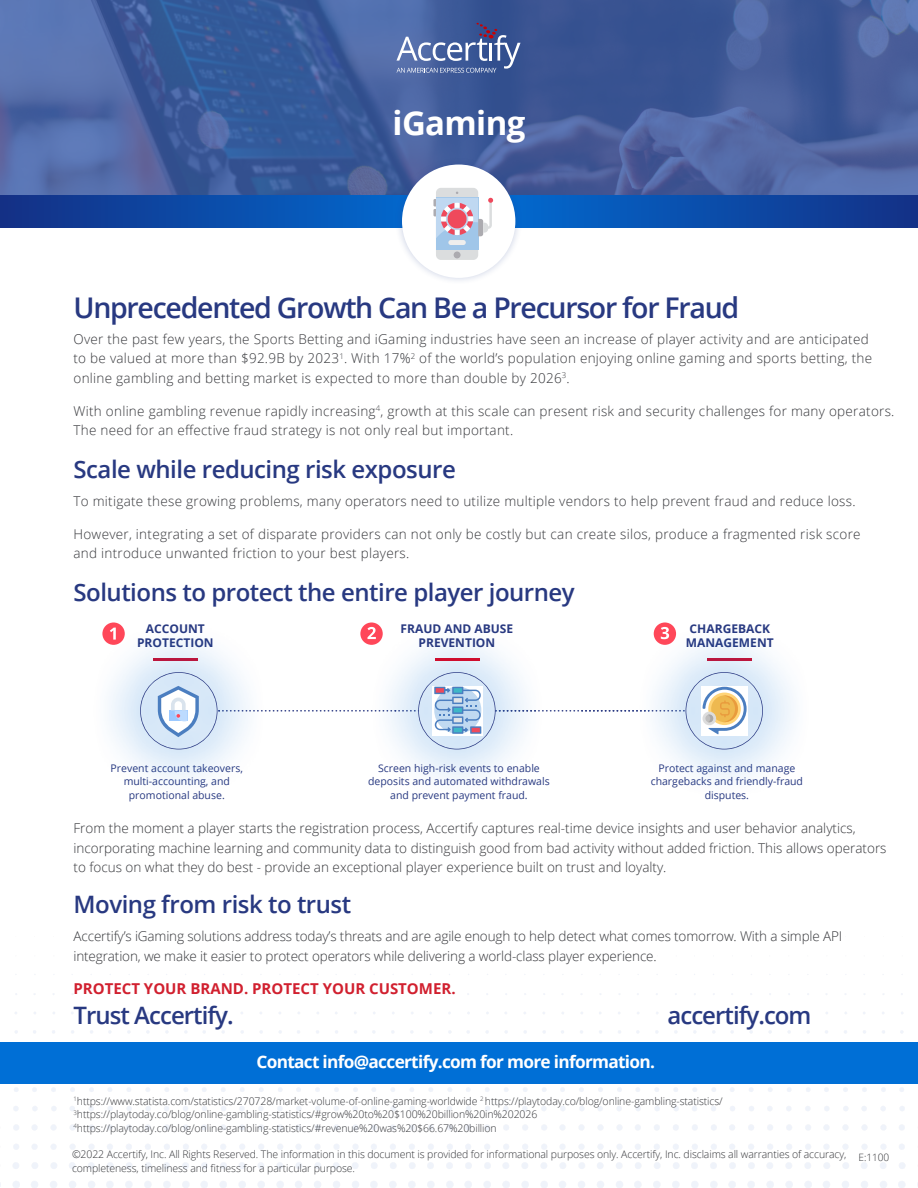
<style>
.page{position:relative;width:918px;height:1188px;background:#fff}
.page>*{position:absolute;margin:0;border:0;box-sizing:border-box;transform-origin:0 0}
.t1{font:700 33px "Open Sans";letter-spacing:-.02em;color:#fff}
.t2{font:600 28.5px "Open Sans";letter-spacing:-.045em;color:#283981}
.t3{font:600 24px "Open Sans";letter-spacing:-.02em;color:#283981}
.t4{font:600 24px "Open Sans";letter-spacing:-.04em;color:#283981}
.t5{font:700 17.25px "Open Sans";letter-spacing:-.04em;color:#fff}
.t6{font:700 15px "Open Sans";color:#d1202f}
.t7{font:300 13.5px/19.5px "Open Sans";letter-spacing:.02em;color:#35363a}
.t8{font:300 13.5px/19.5px "Open Sans";color:#35363a}
.t9{font:300 13.5px/19.5px "Open Sans";letter-spacing:-.01em;color:#35363a}
.t10{font:700 12px/13.5px "Open Sans";color:#283981;text-align:center}
.t11{font:300 10.5px/13.5px "Open Sans";letter-spacing:-.01em;color:#35363a}
.t12{font:10.5px/13.5px "Open Sans";color:#283981;text-align:center}
.t13{font:300 10.2px "Open Sans";color:#35363a}
</style>
<div class="page">
<svg style="left:0;top:0;width:918px;height:196px;background:#445f9d"></svg>
<img style="left:0;top:974px;width:918px;height:214px">
<svg style="left:0;top:196px;width:918px;height:31px;background:#0b4ba7"></svg>
<svg style="left:397px;top:23px;width:124px;height:50px;background:#6075a9"></svg>
<div style="left:394px;top:157px;width:129px;height:129px;background:#25408f;opacity:.25"></div>
<div style="left:402px;top:165px;width:113px;height:113px;background:#fff;border-radius:50%"></div>
<div style="left:0;top:1042px;width:918px;height:41px;background:#006fd6"></div>
<svg style="left:360px;top:622px;width:23px;height:23px"></svg>
<svg style="left:367px;top:627px;width:2px;height:12px"></svg>
<div style="left:436px;top:188px;width:42px;height:72px;background:#dbddde;border-radius:5px"></div>
<div style="left:436px;top:198px;width:42px;height:52px;background:#a0c6e9"></div>
<div style="left:454px;top:252px;width:7px;height:6px;background:#acabb0;border-radius:50%"></div>
<svg style="left:433px;top:192px;width:60px;height:46px"></svg>
<div style="left:448px;top:240px;width:18px;height:5px;background:#efeeed;border-radius:2px"></div>
<div style="left:369px;top:623px;width:176px;height:176px;background:#006fd6;opacity:.75"></div>
<hr style="left:435px;top:658px;width:44px;height:2px;background:#cf0d2e">
<div style="left:636px;top:623px;width:176px;height:176px;background:#006fd6;opacity:.75"></div>
<div style="left:91px;top:623px;width:176px;height:176px;background:#006fd6;opacity:.75"></div>
<svg style="left:140px;top:672px;width:623px;height:77px"></svg>
<h1 class="t1" style="left:393px;top:100px;width:134px">iGaming</h1>
<h2 class="t2" style="left:74px;top:288px;width:667px">Unprecedented Growth Can Be a Precursor for Fraud</h2>
<p class="t7" style="left:73px;top:329px;width:800px">Over the past few years, the Sports Betting and iGaming industries have seen an increase of player activity and are anticipated to be valued at more than $92.9B by 2023<sup>1</sup>. With 17%<sup>2</sup> of the world’s population enjoying online gaming and sports betting, the online gambling and betting market is expected to more than double by 2026<sup>3</sup>.</p>
<p class="t7" style="left:73px;top:401px;width:823px">With online gambling revenue rapidly increasing<sup>4</sup>, growth at this scale can present risk and security challenges for many operators.<br>The need for an effective fraud strategy is not only real but important.</p>
<h3 class="t3" style="left:74px;top:452px;width:384px">Scale while reducing risk exposure</h3>
<p class="t7" style="left:74px;top:491px;width:784px">To mitigate these growing problems, many operators need to utilize multiple vendors to help prevent fraud and reduce loss.</p>
<p class="t7" style="left:74px;top:524px;width:789px">However, integrating a set of disparate providers can not only be costly but can create silos, produce a fragmented risk score and introduce unwanted friction to your best players.</p>
<h3 class="t3" style="left:74px;top:576px;width:503px">Solutions to protect the entire player journey</h3>
<p class="t10" style="left:137px;top:622px;width:78px">ACCOUNT<br>PROTECTION</p>
<p class="t10" style="left:401px;top:622px;width:114px">FRAUD AND ABUSE<br>PREVENTION</p>
<p class="t10" style="left:686px;top:622px;width:89px">CHARGEBACK<br>MANAGEMENT</p>
<p class="t12" style="left:111px;top:761px;width:134px">Prevent account takeovers, multi-accounting, and promotional abuse.</p>
<p class="t12" style="left:651px;top:761px;width:154px">Protect against and manage chargebacks and friendly-fraud disputes.</p>
<p class="t12" style="left:368px;top:761px;width:183px">Screen high-risk events to enable deposits and automated withdrawals and prevent payment fraud.</p>
<p class="t8" style="left:74px;top:818px;width:815px">From the moment a player starts the registration process, Accertify captures real-time device insights and user behavior analytics, incorporating machine learning and community data to distinguish good from bad activity without added friction. This allows operators to focus on what they do best - provide an exceptional player experience built on trust and loyalty.</p>
<h3 class="t3" style="left:74px;top:888px;width:279px">Moving from risk to trust</h3>
<p class="t9" style="left:74px;top:926px;width:770px">Accertify’s iGaming solutions address today’s threats and are agile enough to help detect what comes tomorrow. With a simple API integration, we make it easier to protect operators while delivering a world-class player experience.</p>
<p class="t6" style="left:74px;top:978px;width:384px">PROTECT YOUR BRAND. PROTECT YOUR CUSTOMER.</p>
<h3 class="t4" style="left:74px;top:999px;width:162px">Trust Accertify.</h3>
<h3 class="t4" style="left:667px;top:999px;width:146px">accertify.com</h3>
<p class="t5" style="left:256px;top:1050px;width:400px">Contact info@accertify.com for more information.</p>
<p class="t11" style="left:74px;top:1094px;width:651px"><sup>1</sup>https://www.statista.com/statistics/270728/market-volume-of-online-gaming-worldwide <sup>2</sup> https://playtoday.co/blog/online-gambling-statistics/<br><sup>3</sup>https://playtoday.co/blog/online-gambling-statistics/#grow%20to%20$100%20billion%20in%202026<br><sup>4</sup>https://playtoday.co/blog/online-gambling-statistics/#revenue%20was%20$66.67%20billion</p>
<p class="t11" style="left:72px;top:1147px;width:776px">©2022 Accertify, Inc. All Rights Reserved. The information in this document is provided for informational purposes only. Accertify, Inc. disclaims all warranties of accuracy, completeness, timeliness and fitness for a particular purpose.</p>
<p class="t13" style="left:859px;top:1150px;width:32px">E:1100</p>
</div>
